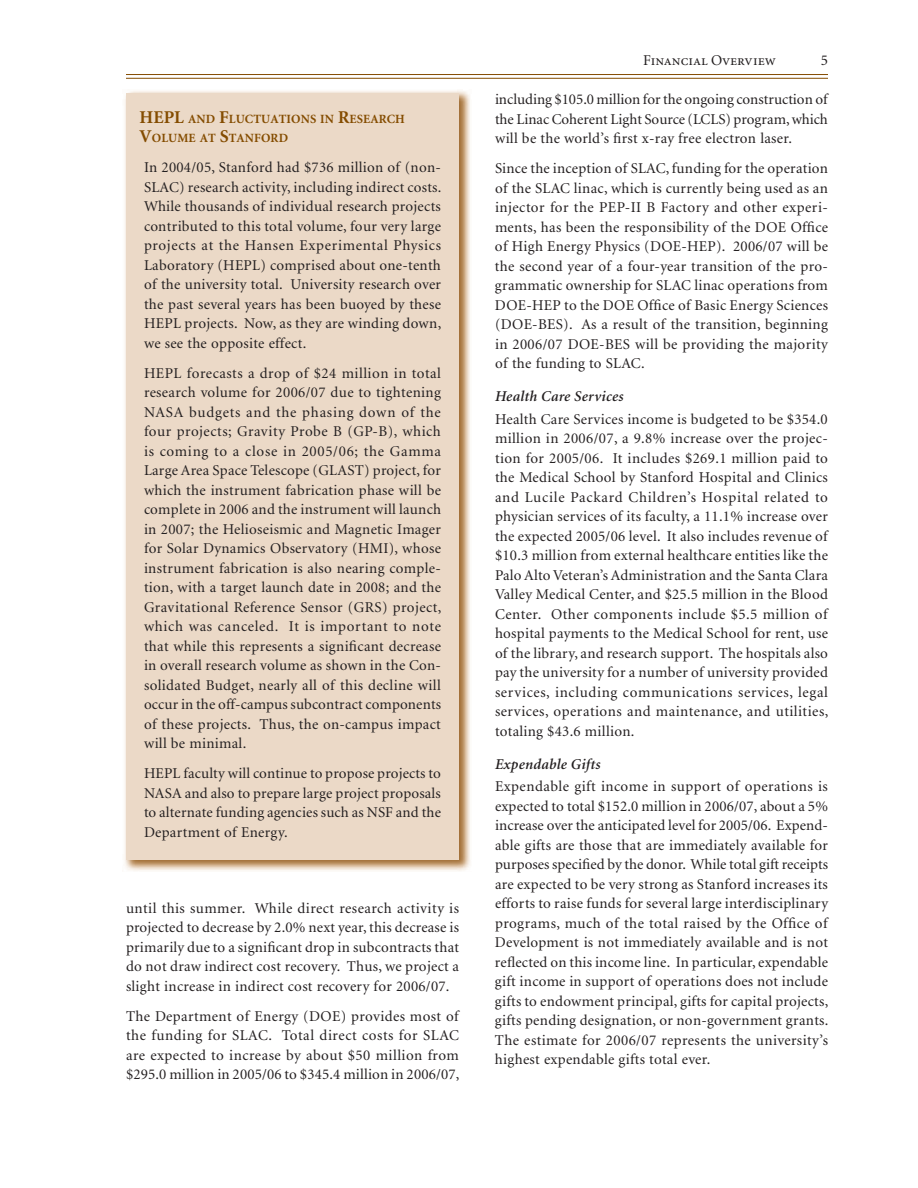
<style>
.page{position:relative;width:918px;height:1188px;background:#fff}
.page>*{position:absolute;margin:0;border:0;box-sizing:border-box;transform-origin:0 0}
.t1{font:15px/19.5px "Minion";letter-spacing:.02em;color:#231f20;text-align:justify}
.t2{font:italic 600 15px "Minion";letter-spacing:.015em;color:#231f20}
.t3{font:15px "Minion Regular SC";color:#231f20}
.t4{font:700 12.6px/19.5px "Minion";letter-spacing:.01em;color:#844c00}
.s1{font-size:18px}
</style>
<div class="page">
<hr style="left:126px;top:74px;width:702px;height:1px;background:#844c00">
<hr style="left:126px;top:78px;width:702px;height:1px;background:#844c00">
<img style="left:124px;top:90px;width:346px;height:781px">
<div style="left:126px;top:93px;width:333px;height:766px;background:#ebd9c7"></div>
<p class="t4" style="left:139px;top:110px;width:267px"><span class="s1">HEPL</span> AND <span class="s1">F</span>LUCTUATIONS IN <span class="s1">R</span>ESEARCH<br><span class="s1">V</span>OLUME AT <span class="s1">S</span>TANFORD</p>
<p class="t1" style="left:144px;top:159px;width:299px">In 2004/05, Stanford had $736 million of (non-SLAC) research activity, including indirect costs.<br>While thousands of individual research projects contributed to this total volume, four very large projects at the Hansen Experimental Physics Laboratory (HEPL) comprised about one-tenth of the university total. University research over the past several years has been buoyed by these HEPL projects. Now, as they are winding down, we see the opposite effect.</p>
<p class="t1" style="left:144px;top:365px;width:299px">HEPL forecasts a drop of $24 million in total research volume for 2006/07 due to tightening NASA budgets and the phasing down of the four projects; Gravity Probe B (GP-B), which is coming to a close in 2005/06; the Gamma Large Area Space Telescope (GLAST) project, for which the instrument fabrication phase will be complete in 2006 and the instrument will launch in 2007; the Helioseismic and Magnetic Imager for Solar Dynamics Observatory (HMI), whose instrument fabrication is also nearing comple&shy;tion, with a target launch date in 2008; and the Gravitational Reference Sensor (GRS) project, which was canceled. It is important to note that while this represents a significant decrease in overall research volume as shown in the Con&shy;solidated Budget, nearly all of this decline will occur in the off-campus subcontract components of these projects. Thus, the on-campus impact will be minimal.</p>
<p class="t1" style="left:144px;top:765px;width:299px">HEPL faculty will continue to propose projects to NASA and also to prepare large project proposals to alternate funding agencies such as NSF and the Department of Energy.</p>
<p class="t1" style="left:126px;top:899px;width:335px">until this summer. While direct research activity is projected to decrease by 2.0% next year, this decrease is primarily due to a significant drop in subcontracts that do not draw indirect cost recovery. Thus, we project a slight increase in indirect cost recovery for 2006/07.</p>
<p class="t1" style="left:126px;top:1007px;width:335px">The Department of Energy (DOE) provides most of the funding for SLAC. Total direct costs for SLAC are expected to increase by about $50 million from $295.0 million in 2005/06 to $345.4 million in 2006/07,</p>
<p class="t3" style="left:643px;top:55px;width:134px">Financial Overview</p>
<p class="t1" style="left:821px;top:52px;width:9px">5</p>
<p class="t1" style="left:495px;top:91px;width:334px">including $105.0 million for the ongoing construction of the Linac Coherent Light Source (LCLS) program, which will be the world’s first x-ray free electron laser.</p>
<p class="t1" style="left:495px;top:160px;width:335px">Since the inception of SLAC, funding for the operation of the SLAC linac, which is currently being used as an injector for the PEP-II B Factory and other experi&shy;ments, has been the responsibility of the DOE Office of High Energy Physics (DOE-HEP). 2006/07 will be the second year of a four-year transition of the pro&shy;grammatic ownership for SLAC linac operations from DOE-HEP to the DOE Office of Basic Energy Sciences (DOE-BES). As a result of the transition, beginning in 2006/07 DOE-BES will be providing the majority of the funding to SLAC.</p>
<p class="t2" style="left:495px;top:391px;width:130px">Health Care Services</p>
<p class="t1" style="left:495px;top:410px;width:335px">Health Care Services income is budgeted to be $354.0 million in 2006/07, a 9.8% increase over the projec&shy;tion for 2005/06. It includes $269.1 million paid to the Medical School by Stanford Hospital and Clinics and Lucile Packard Children’s Hospital related to physician services of its faculty, a 11.1% increase over the expected 2005/06 level. It also includes revenue of $10.3 million from external healthcare entities like the Palo Alto Veteran’s Administration and the Santa Clara Valley Medical Center, and $25.5 million in the Blood Center. Other components include $5.5 million of hospital payments to the Medical School for rent, use of the library, and research support. The hospitals also pay the university for a number of university provided services, including communications services, legal services, operations and maintenance, and utilities, totaling $43.6 million.</p>
<p class="t2" style="left:495px;top:758px;width:107px">Expendable Gifts</p>
<p class="t1" style="left:495px;top:778px;width:335px">Expendable gift income in support of operations is expected to total $152.0 million in 2006/07, about a 5% increase over the anticipated level for 2005/06. Expend&shy;able gifts are those that are immediately available for purposes specified by the donor. While total gift receipts are expected to be very strong as Stanford increases its efforts to raise funds for several large interdisciplinary programs, much of the total raised by the Office of Development is not immediately available and is not reflected on this income line. In particular, expendable gift income in support of operations does not include gifts to endowment principal, gifts for capital projects, gifts pending designation, or non-government grants.<br>The estimate for 2006/07 represents the university’s highest expendable gifts total ever.</p>
</div>
